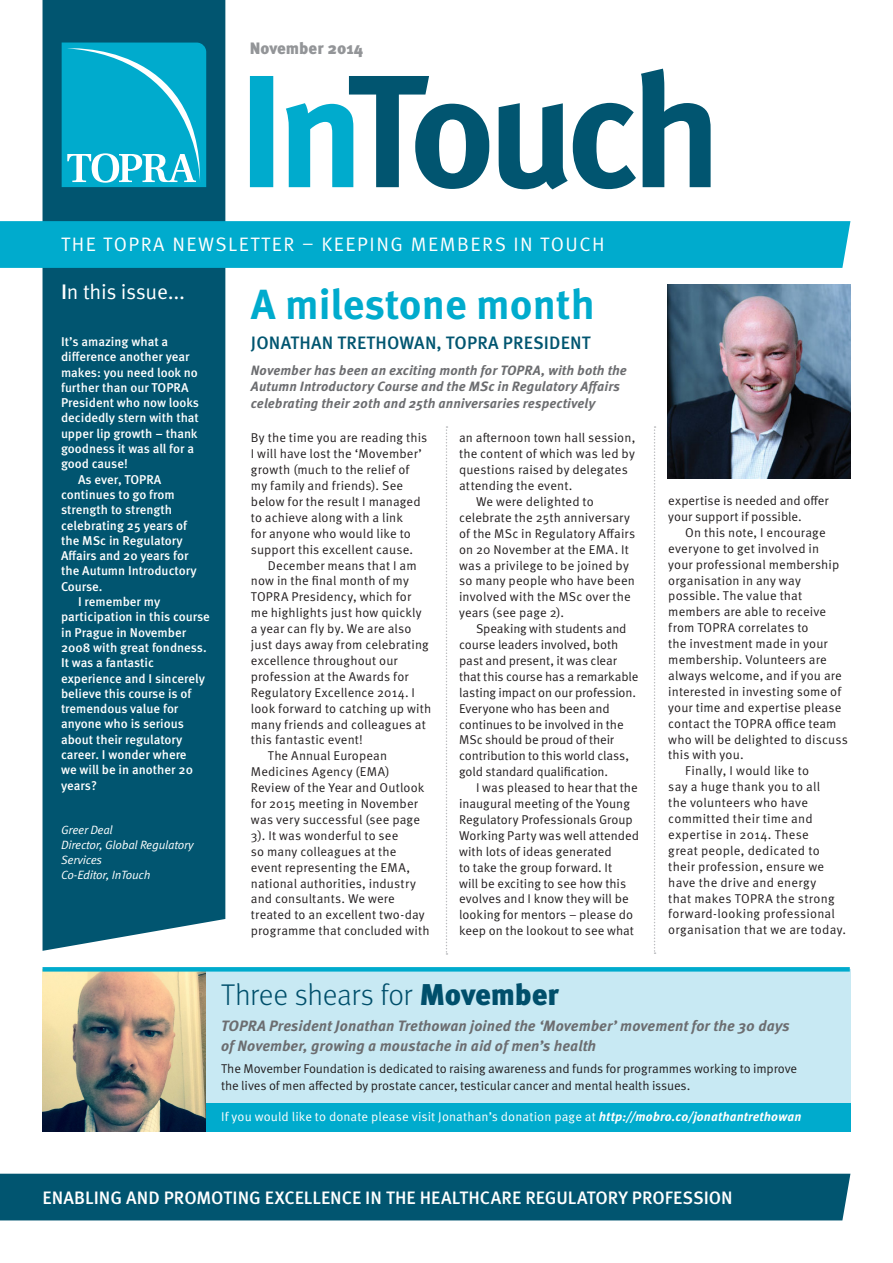
<style>
.page{position:relative;width:893px;height:1263px;background:#fff}
.page>*{position:absolute;margin:0;border:0;box-sizing:border-box;transform-origin:0 0}
.Heading_1{font:700 42px "Meta OT";color:#00abcd}
.Intro_Text_2{font:300 30px "Meta OT";letter-spacing:-.01em;color:#004f6b}
.t1{font:21px "Meta OT Norm";letter-spacing:-.015em;color:#fff}
.t2{font:19.5px "Meta OT Norm";letter-spacing:.08em;color:#fff}
.t3{font:500 18px "Meta OT";color:#fff}
.CAP_Heads_1{font:500 18px "Meta OT";letter-spacing:.01em;color:#015570}
.t4{font:900 16.5px "Meta OT";color:#939598}
.Intro_Text_2-2{font:italic 700 15px/19.5px "Meta OT";letter-spacing:.005em;color:#6c6d70}
.Intro_Text_2-3{font:italic 700 13.5px/16.5px "Meta OT";letter-spacing:.01em;color:#6c6d70}
.Text{font:12.75px/15.9px "Meta OT Norm";letter-spacing:.01em;color:#231f20}
.t5{font:500 12.75px/15.3px "Meta OT";color:#fff}
.Text-2{font:12.75px/15.9px "Meta OT Norm";letter-spacing:-.01em;color:#231f20}
.t6{font:12.75px "Meta OT Norm";letter-spacing:.01em;color:#fff}
.t7{font:12px/15px "Meta OT Norm Ita";letter-spacing:-.02em;color:#fff}
.s1{font-family:"Meta OT";font-weight:500}
.s2{font-weight:900}
.s3{font-family:"Meta OT";font-weight:700;font-style:italic}
</style>
<div class="page">
<div style="left:43px;top:0;width:182px;height:951px;background:#015570"></div>
<div style="left:0;top:1174px;width:850px;height:46px;background:#015570"></div>
<div style="left:0;top:221px;width:850px;height:47px;background:#00abcd"></div>
<svg style="left:62px;top:43px;width:144px;height:144px"></svg>
<svg style="left:250px;top:69px;width:461px;height:120px"></svg>
<svg style="left:446px;top:426px;width:1px;height:529px"></svg>
<svg style="left:654px;top:426px;width:1px;height:528px"></svg>
<div style="left:206px;top:969px;width:644px;height:162px;background:#c8e9f3"></div>
<img style="left:668px;top:285px;width:182px;height:193px">
<div style="left:206px;top:1103px;width:644px;height:28px;background:#00abcd"></div>
<img style="left:43px;top:971px;width:163px;height:160px">
<svg style="left:43px;top:967px;width:807px;height:4px;fill:#00abcd"></svg>
<p class="t4" style="left:250px;top:38px;width:115px">November 2014</p>
<p class="t2" style="left:61px;top:232px;width:545px">THE TOPRA NEWSLETTER – KEEPING MEMBERS IN TOUCH</p>
<p class="t1" style="left:61px;top:279px;width:126px"><span class="s1">I</span>n this issue...</p>
<p class="t5" style="left:61px;top:334px;width:140px">It’s amazing what a difference another year makes: you need look no further than our TOPRA<br>President who now looks decidedly stern with that upper lip growth – thank goodness it was all for a good cause!</p>
<p class="t5" style="left:61px;top:472px;width:137px;text-indent:17px">As ever, TOPRA continues to go from strength to strength celebrating 25 years of the MSc in Regulatory<br>Affairs and 20 years for the Autumn Introductory<br>Course.</p>
<p class="t5" style="left:61px;top:594px;width:150px;text-indent:17px">I remember my participation in this course in Prague in November<br>2008 with great fondness.<br>It was a fantastic experience and I sincerely believe this course is of tremendous value for anyone who is serious about their regulatory career. I wonder where<br>we will be in another 20 years?</p>
<p class="t7" style="left:61px;top:822px;width:134px">Greer Deal<br>Director, Global Regulatory<br>Services<br>Co-Editor, InTouch</p>
<p class="Heading_1" style="left:251px;top:278px;width:345px">A milestone month</p>
<p class="CAP_Heads_1" style="left:251px;top:332px;width:341px">JONATHAN TRETHOWAN, TOPRA PRESIDENT</p>
<p class="Intro_Text_2-3" style="left:251px;top:362px;width:377px">November has been an exciting month for TOPRA, with both the<br>Autumn Introductory Course and the MSc in Regulatory Affairs celebrating their 20th and 25th anniversaries respectively</p>
<p class="Text" style="left:251px;top:430px;width:178px">By the time you are reading this<br>I will have lost the ‘Movember’ growth (much to the relief of my family and friends). See below for the result I managed to achieve along with a link<br>for anyone who would like to support this excellent cause.</p>
<p class="Text" style="left:251px;top:557px;width:182px;text-indent:17px">December means that I am now in the final month of my<br>TOPRA Presidency, which for<br>me highlights just how quickly a year can fly by. We are also just days away from celebrating excellence throughout our profession at the Awards for<br>Regulatory Excellence 2014. I look forward to catching up with many friends and colleagues at this fantastic event!</p>
<p class="Text" style="left:251px;top:748px;width:180px;text-indent:17px">The Annual European<br>Medicines Agency (EMA)<br>Review of the Year and Outlook for 2015 meeting in November was very successful (see page<br>3). It was wonderful to see<br>so many colleagues at the event representing the EMA, national authorities, industry and consultants. We were treated to an excellent two-day programme that concluded with</p>
<p class="Text" style="left:459px;top:430px;width:178px">an afternoon town hall session, the content of which was led by questions raised by delegates attending the event.</p>
<p class="Text" style="left:459px;top:494px;width:178px;text-indent:17px">We were delighted to celebrate the 25th anniversary of the MSc in Regulatory Affairs on 20 November at the EMA. It was a privilege to be joined by so many people who have been involved with the MSc over the years (see page 2).</p>
<p class="Text-2" style="left:459px;top:621px;width:181px;text-indent:17px">Speaking with students and course leaders involved, both past and present, it was clear that this course has a remarkable lasting impact on our profession.<br>Everyone who has been and continues to be involved in the<br>MSc should be proud of their contribution to this world class, gold standard qualification.</p>
<p class="Text" style="left:459px;top:780px;width:182px;text-indent:17px">I was pleased to hear that the inaugural meeting of the Young<br>Regulatory Professionals Group<br>Working Party was well attended with lots of ideas generated<br>to take the group forward. It<br>will be exciting to see how this evolves and I know they will be looking for mentors – please do keep on the lookout to see what</p>
<p class="Text" style="left:668px;top:493px;width:162px">expertise is needed and offer your support if possible.</p>
<p class="Text" style="left:668px;top:525px;width:181px;text-indent:17px">On this note, I encourage everyone to get involved in<br>your professional membership organisation in any way possible. The value that members are able to receive from TOPRA correlates to<br>the investment made in your membership. Volunteers are always welcome, and if you are interested in investing some of your time and expertise please contact the TOPRA office team who will be delighted to discuss this with you.</p>
<p class="Text" style="left:668px;top:763px;width:179px;text-indent:17px">Finally, I would like to<br>say a huge thank you to all<br>the volunteers who have committed their time and expertise in 2014. These<br>great people, dedicated to their profession, ensure we have the drive and energy<br>that makes TOPRA the strong forward-looking professional organisation that we are today.</p>
<p class="Intro_Text_2" style="left:221px;top:977px;width:339px">Three shears for <span class="s2">Movember</span></p>
<p class="Intro_Text_2-2" style="left:221px;top:1016px;width:570px">TOPRA President Jonathan Trethowan joined the ‘Movember’ movement for the 30 days of November, growing a moustache in aid of men’s health</p>
<p class="Text-2" style="left:221px;top:1061px;width:578px;line-height:16.5px">The Movember Foundation is dedicated to raising awareness and funds for programmes working to improve the lives of men affected by prostate cancer, testicular cancer and mental health issues.</p>
<p class="t6" style="left:221px;top:1109px;width:582px">If you would like to donate please visit Jonathan’s donation page at <span class="s3">http://mobro.co/jonathantrethowan</span></p>
<p class="t3" style="left:43px;top:1186px;width:692px">ENABLING AND PROMOTING EXCELLENCE IN THE HEALTHCARE REGULATORY PROFESSION</p>
</div>
